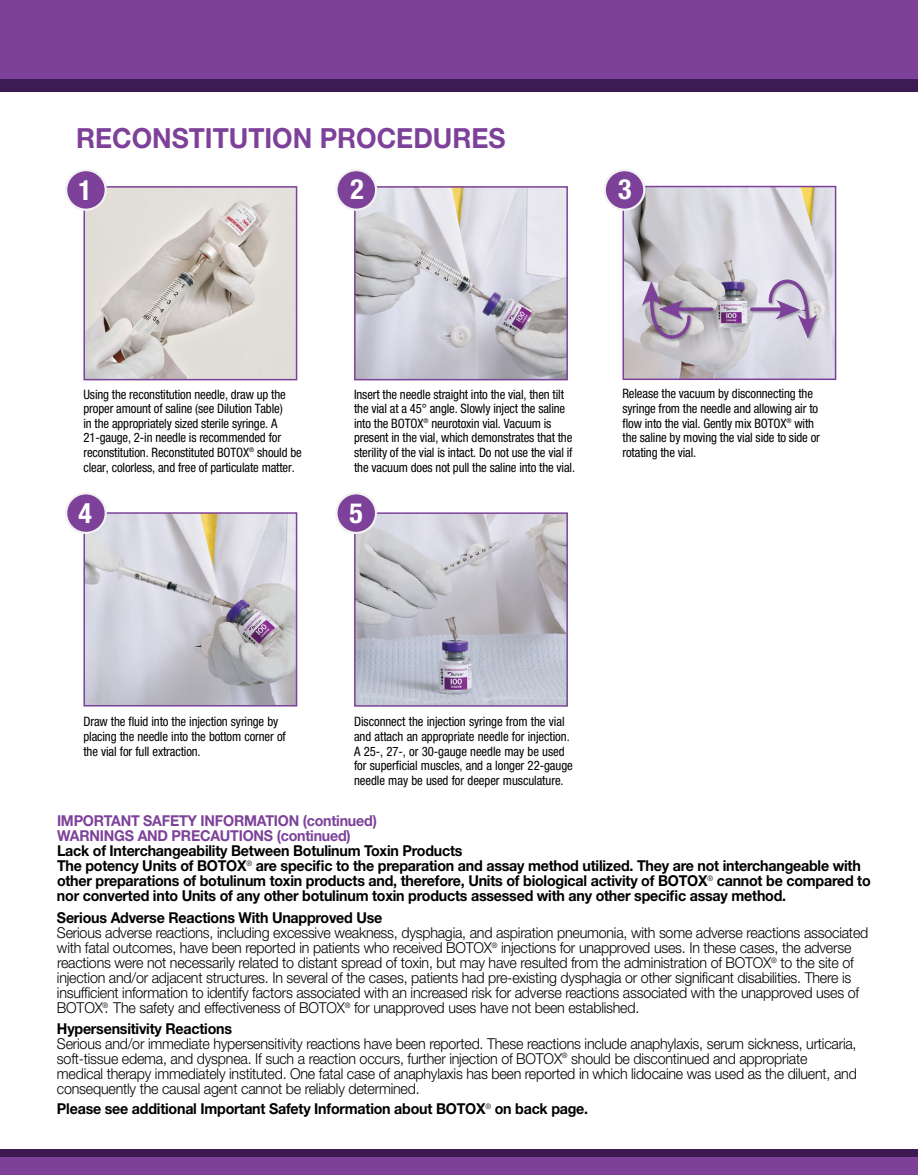
<style>
.page{position:relative;width:918px;height:1175px;background:#fff}
.page>*{position:absolute;margin:0;border:0;box-sizing:border-box;transform-origin:0 0}
.t1{font:700 condensed 27.9px "Helvetica Neue LT Std";color:#fff}
.t2{font:700 27.75px "Helvetica Neue LT Std";color:#7d4199;scale:.95 1}
.t3{font:300 15px/15px "Helvetica Neue LT Std";letter-spacing:-.015em;color:#000;scale:.95 1}
.t4{font:700 15px/15px "Helvetica Neue LT Std";letter-spacing:-.015em;color:#000;scale:.95 1}
.t5{font:700 15px/15px "Helvetica Neue LT Std";letter-spacing:-.015em;color:#7d4199;scale:.95 1}
.t6{font:condensed 13.05px/14.5px "Helvetica Neue LT Std";letter-spacing:-.01em;color:#000}
</style>
<div class="page">
<div style="left:0;top:0;width:918px;height:80px;background:#7d4199"></div>
<div style="left:0;top:80px;width:918px;height:12px;background:#3e1a52"></div>
<div style="left:0;top:1149px;width:918px;height:25px;background:#7d4199"></div>
<div style="left:0;top:1149px;width:918px;height:8px;background:#3e1a52"></div>
<img style="left:86px;top:515px;width:208px;height:188px">
<div style="left:83px;top:512px;width:214px;height:194px;border:2px solid #7d4199"></div>
<div style="left:66px;top:493px;width:40px;height:40px;background:#7d4199;border-radius:50%"></div>
<div style="left:65px;top:492px;width:42px;height:42px;border:2px solid #f1f1f2;border-radius:50%"></div>
<img style="left:357px;top:515px;width:208px;height:188px">
<div style="left:354px;top:512px;width:214px;height:194px;border:2px solid #7d4199"></div>
<img style="left:86px;top:189px;width:208px;height:188px">
<div style="left:83px;top:186px;width:214px;height:194px;border:2px solid #7d4199"></div>
<img style="left:357px;top:189px;width:208px;height:188px">
<div style="left:354px;top:186px;width:214px;height:194px;border:2px solid #7d4199"></div>
<div style="left:66px;top:170px;width:40px;height:40px;background:#7d4199;border-radius:50%"></div>
<div style="left:65px;top:169px;width:42px;height:42px;border:2px solid #f1f1f2;border-radius:50%"></div>
<div style="left:337px;top:170px;width:39px;height:40px;background:#7d4199;border-radius:50%"></div>
<div style="left:335px;top:169px;width:42px;height:42px;border:2px solid #f1f1f2;border-radius:50%"></div>
<div style="left:336px;top:493px;width:40px;height:40px;background:#7d4199;border-radius:50%"></div>
<div style="left:335px;top:492px;width:42px;height:42px;border:2px solid #f1f1f2;border-radius:50%"></div>
<img style="left:626px;top:189px;width:207px;height:188px">
<div style="left:623px;top:186px;width:213px;height:194px;border:2px solid #7d4199"></div>
<div style="left:605px;top:170px;width:39px;height:40px;background:#7d4199;border-radius:50%"></div>
<div style="left:604px;top:169px;width:41px;height:42px;border:2px solid #f1f1f2;border-radius:50%"></div>
<div style="left:642px;top:279px;width:178px;height:63px;background:#000;opacity:.3"></div>
<svg style="left:768px;top:279px;width:49px;height:59px;background:#c3b5cf"></svg>
<svg style="left:752px;top:307px;width:32px;height:4px"></svg>
<svg style="left:642px;top:282px;width:49px;height:57px;background:#ac9db1"></svg>
<svg style="left:672px;top:307px;width:40px;height:4px"></svg>
<h2 class="t2" style="left:76px;top:121px;width:454px">RECONSTITUTION PROCEDURES</h2>
<h1 class="t1" style="left:78px;top:173px;width:15px">1</h1>
<h1 class="t1" style="left:350px;top:172px;width:15px">2</h1>
<h1 class="t1" style="left:618px;top:173px;width:15px">3</h1>
<p class="t6" style="left:83px;top:386px;width:220px">Using the reconstitution needle, draw up the proper amount of saline (see Dilution Table)<br>in the appropriately sized sterile syringe. A 21-gauge, 2-in needle is recommended for reconstitution. Reconstituted BOTOX<sup>®</sup> should be clear, colorless, and free of particulate matter.</p>
<p class="t6" style="left:354px;top:387px;width:223px">Insert the needle straight into the vial, then tilt the vial at a 45° angle. Slowly inject the saline into the BOTOX<sup>®</sup> neurotoxin vial. Vacuum is present in the vial, which demonstrates that the sterility of the vial is intact. Do not use the vial if the vacuum does not pull the saline into the vial.</p>
<h1 class="t1" style="left:79px;top:496px;width:15px">4</h1>
<h1 class="t1" style="left:349px;top:496px;width:15px">5</h1>
<p class="t6" style="left:623px;top:386px;width:199px">Release the vacuum by disconnecting the syringe from the needle and allowing air to flow into the vial. Gently mix BOTOX<sup>®</sup> with the saline by moving the vial side to side or rotating the vial.</p>
<p class="t6" style="left:83px;top:714px;width:204px">Draw the fluid into the injection syringe by placing the needle into the bottom corner of the vial for full extraction.</p>
<p class="t6" style="left:354px;top:714px;width:220px">Disconnect the injection syringe from the vial and attach an appropriate needle for injection.<br>A 25-, 27-, or 30-gauge needle may be used for superficial muscles, and a longer 22-gauge needle may be used for deeper musculature.</p>
<p class="t5" style="left:57px;top:813px;width:338px">IMPORTANT SAFETY INFORMATION (continued)<br>WARNINGS AND PRECAUTIONS (continued)</p>
<p class="t4" style="left:57px;top:843px;width:858px">Lack of Interchangeability Between Botulinum Toxin Products<br>The potency Units of BOTOX<sup>®</sup> are specific to the preparation and assay method utilized. They are not interchangeable with other preparations of botulinum toxin products and, therefore, Units of biological activity of BOTOX<sup>®</sup> cannot be compared to nor converted into Units of any other botulinum toxin products assessed with any other specific assay method.</p>
<p class="t4" style="left:57px;top:910px;width:344px">Serious Adverse Reactions With Unapproved Use</p>
<p class="t3" style="left:57px;top:925px;width:856px">Serious adverse reactions, including excessive weakness, dysphagia, and aspiration pneumonia, with some adverse reactions associated with fatal outcomes, have been reported in patients who received BOTOX<sup>®</sup> injections for unapproved uses. In these cases, the adverse reactions were not necessarily related to distant spread of toxin, but may have resulted from the administration of BOTOX<sup>®</sup> to the site of injection and/or adjacent structures. In several of the cases, patients had pre-existing dysphagia or other significant disabilities. There is insufficient information to identify factors associated with an increased risk for adverse reactions associated with the unapproved uses of BOTOX<sup>®</sup>. The safety and effectiveness of BOTOX<sup>®</sup> for unapproved uses have not been established.</p>
<p class="t4" style="left:57px;top:1020px;width:186px">Hypersensitivity Reactions</p>
<p class="t3" style="left:57px;top:1035px;width:843px">Serious and/or immediate hypersensitivity reactions have been reported. These reactions include anaphylaxis, serum sickness, urticaria, soft-tissue edema, and dyspnea. If such a reaction occurs, further injection of BOTOX<sup>®</sup> should be discontinued and appropriate medical therapy immediately instituted. One fatal case of anaphylaxis has been reported in which lidocaine was used as the diluent, and consequently the causal agent cannot be reliably determined.</p>
<p class="t4" style="left:57px;top:1100px;width:561px">Please see additional Important Safety Information about BOTOX<sup>®</sup> on back page.</p>
</div>
